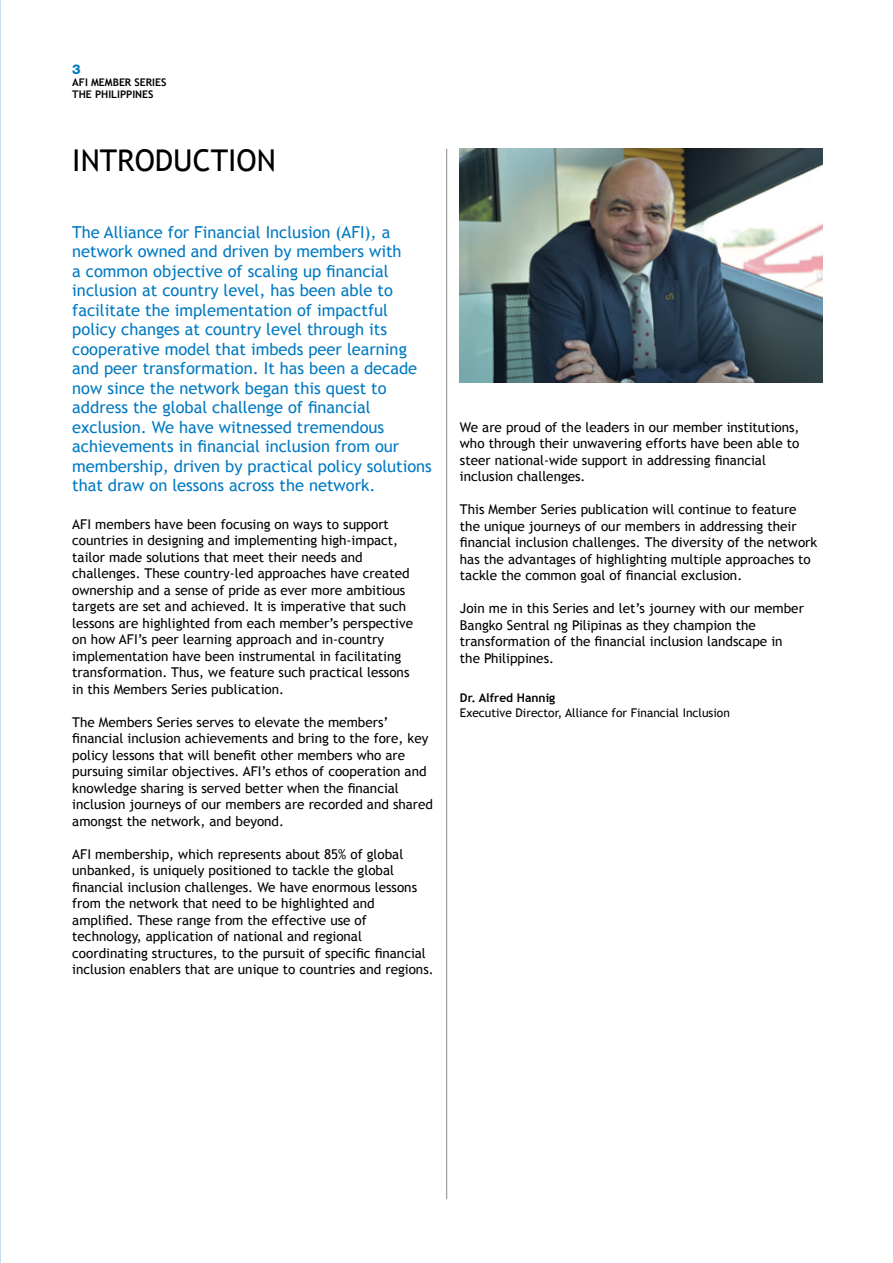
<style>
.page{position:relative;width:893px;height:1263px;background:#fff}
.page>*{position:absolute;margin:0;border:0;box-sizing:border-box;transform-origin:0 0}
.t1{font:30px "Trebuchet MS";color:#000}
.t2{font:16.5px/19.5px "Trebuchet MS";color:#007ac2}
.t3{font:13.5px/16.5px "Trebuchet MS";color:#000}
.t4{font:800 13.5px "Helvetica Neue";color:#007ac2}
.t5{font:12px "Trebuchet MS";color:#000}
.t6{font:700 12px "Trebuchet MS";color:#000}
.t7{font:700 10.5px/12px "Trebuchet MS";color:#000}
</style>
<div class="page">
<hr style="left:446px;top:149px;width:1px;height:1050px;background:#878787">
<img style="left:459px;top:149px;width:364px;height:234px">
<p class="t4" style="left:72px;top:61px;width:10px">3</p>
<p class="t7" style="left:72px;top:76px;width:96px">AFI MEMBER SERIES<br>THE PHILIPPINES</p>
<h1 class="t1" style="left:72px;top:143px;width:205px">INTRODUCTION</h1>
<p class="t2" style="left:72px;top:222px;width:361px">The Alliance for Financial Inclusion (AFI), a network owned and driven by members with<br>a common objective of scaling up financial inclusion at country level, has been able to facilitate the implementation of impactful policy changes at country level through its cooperative model that imbeds peer learning and peer transformation. It has been a decade now since the network began this quest to address the global challenge of financial exclusion. We have witnessed tremendous achievements in financial inclusion from our membership, driven by practical policy solutions that draw on lessons across the network.</p>
<p class="t3" style="left:72px;top:516px;width:342px">AFI members have been focusing on ways to support countries in designing and implementing high-impact, tailor made solutions that meet their needs and challenges. These country-led approaches have created ownership and a sense of pride as ever more ambitious targets are set and achieved. It is imperative that such lessons are highlighted from each member’s perspective on how AFI’s peer learning approach and in-country implementation have been instrumental in facilitating transformation. Thus, we feature such practical lessons in this Members Series publication.</p>
<p class="t3" style="left:72px;top:714px;width:362px">The Members Series serves to elevate the members’ financial inclusion achievements and bring to the fore, key policy lessons that will benefit other members who are pursuing similar objectives. AFI’s ethos of cooperation and knowledge sharing is served better when the financial inclusion journeys of our members are recorded and shared amongst the network, and beyond.</p>
<p class="t3" style="left:72px;top:846px;width:363px">AFI membership, which represents about 85% of global unbanked, is uniquely positioned to tackle the global financial inclusion challenges. We have enormous lessons from the network that need to be highlighted and amplified. These range from the effective use of technology, application of national and regional coordinating structures, to the pursuit of specific financial inclusion enablers that are unique to countries and regions.</p>
<p class="t3" style="left:460px;top:419px;width:341px">We are proud of the leaders in our member institutions, who through their unwavering efforts have been able to steer national-wide support in addressing financial inclusion challenges.</p>
<p class="t3" style="left:460px;top:502px;width:359px">This Member Series publication will continue to feature the unique journeys of our members in addressing their financial inclusion challenges. The diversity of the network has the advantages of highlighting multiple approaches to tackle the common goal of financial exclusion.</p>
<p class="t3" style="left:460px;top:600px;width:345px">Join me in this Series and let’s journey with our member Bangko Sentral ng Pilipinas as they champion the transformation of the financial inclusion landscape in the Philippines.</p>
<p class="t6" style="left:460px;top:690px;width:97px">Dr. Alfred Hannig</p>
<p class="t5" style="left:460px;top:706px;width:271px">Executive Director, Alliance for Financial Inclusion</p>
</div>
